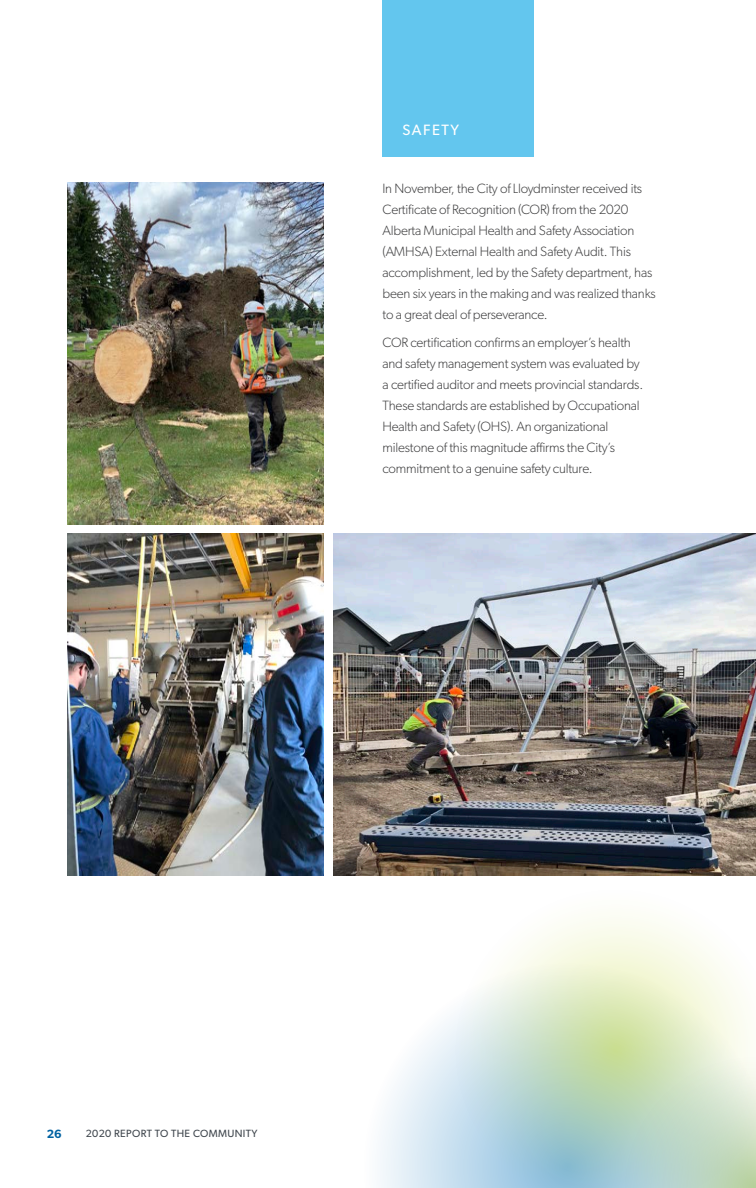
<style>
.page{position:relative;width:756px;height:1188px;background:#fff}
.page>*{position:absolute;margin:0;border:0;box-sizing:border-box;transform-origin:0 0}
.t1{font:15px "Gibson";letter-spacing:.1em;color:#fff}
.t2{font:300 13.5px/21px "Gibson";letter-spacing:-.015em;color:#3e3e3f}
.t3{font:600 12px "Gibson";color:#0062a2}
.t4{font:10.5px "Gibson";letter-spacing:.035em;color:#3f464d}
</style>
<div class="page">
<div style="left:382px;top:0;width:152px;height:157px;background:#63c6ee"></div>
<svg style="left:380px;top:1021px;width:70px;height:167px"></svg>
<svg style="left:450px;top:915px;width:300px;height:273px"></svg>
<svg style="left:621px;top:1053px;width:135px;height:135px"></svg>
<img style="left:68px;top:534px;width:256px;height:342px">
<img style="left:68px;top:183px;width:256px;height:342px">
<img style="left:333px;top:534px;width:423px;height:342px">
<p class="t1" style="left:403px;top:121px;width:58px">SAFETY</p>
<p class="t2" style="left:382px;top:178px;width:275px">In November, the City of Lloydminster received its Certificate of Recognition (COR) from the 2020<br>Alberta Municipal Health and Safety Association (AMHSA) External Health and Safety Audit. This accomplishment, led by the Safety department, has been six years in the making and was realized thanks to a great deal of perseverance.</p>
<p class="t2" style="left:382px;top:332px;width:262px">COR certification confirms an employer’s health and safety management system was evaluated by a certified auditor and meets provincial standards.<br>These standards are established by Occupational Health and Safety (OHS). An organizational milestone of this magnitude affirms the City’s commitment to a genuine safety culture.</p>
<p class="t3" style="left:47px;top:1127px;width:16px">26</p>
<p class="t4" style="left:86px;top:1127px;width:173px">2020 REPORT TO THE COMMUNITY</p>
</div>
